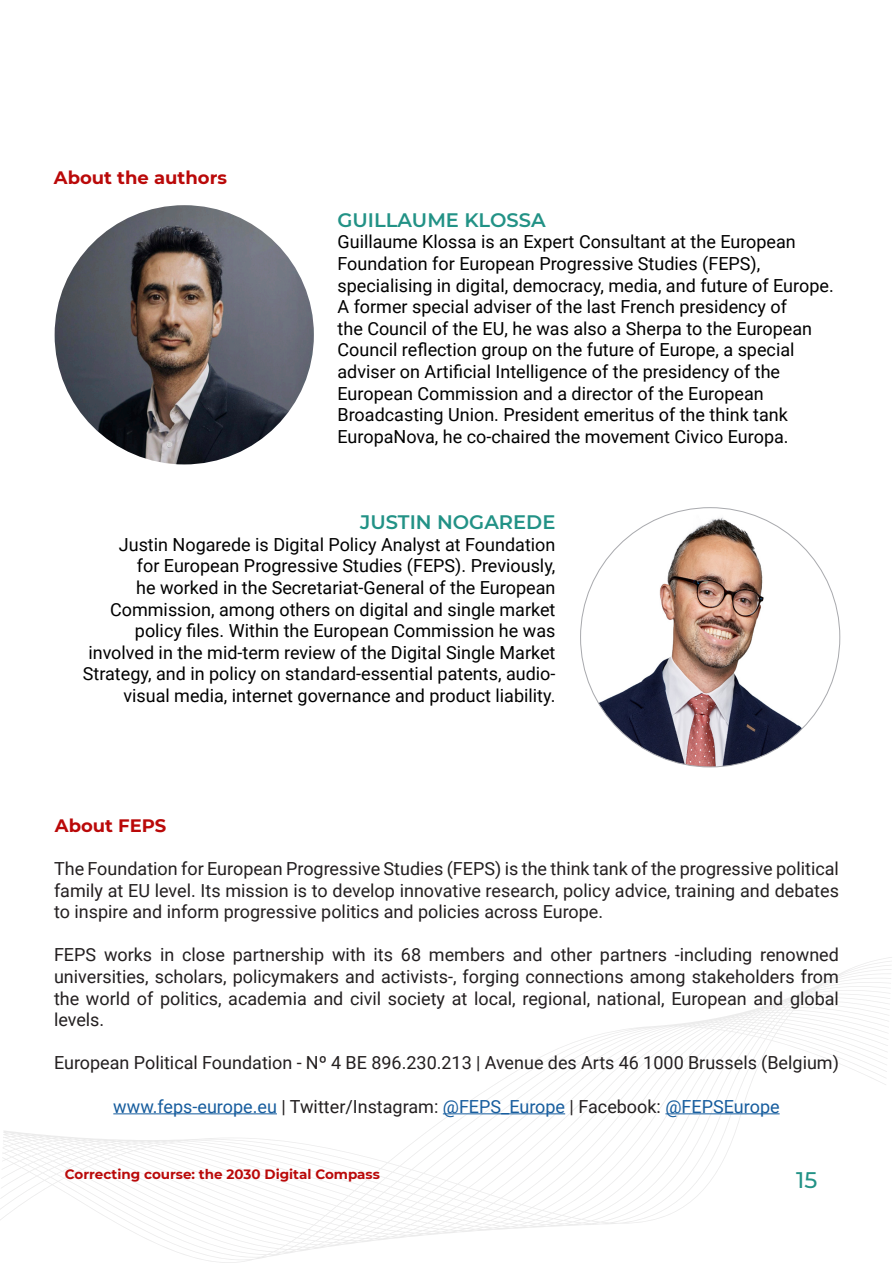
<style>
.page{position:relative;width:893px;height:1263px;background:#fff}
.page>*{position:absolute;margin:0;border:0;box-sizing:border-box;transform-origin:0 0}
.t1{font:500 22.5px "Montserrat";color:#229286}
.t2{font:600 19.5px "Montserrat";color:#229286}
.t3{font:18px/21.6px "Roboto";color:#000}
.t4{font:18px/21.6px "Roboto";color:#231f20;text-align:justify}
.t5{font:18px "Roboto";color:#175d9e}
.t6{font:700 18px "Montserrat";color:#ba0909}
.t7{font:700 13.5px "Montserrat";color:#ba0909}
.s1{color:#231f20}
</style>
<div class="page">
<svg style="left:595px;top:957px;width:297px;height:268px"></svg>
<svg style="left:0;top:1035px;width:595px;height:227px"></svg>
<img style="left:55px;top:205px;width:259px;height:259px;border-radius:130px">
<img style="left:580px;top:508px;width:260px;height:259px;border-radius:129px">
<hr style="left:113px;top:1113px;width:164px;height:1px;background:#175d9e">
<hr style="left:443px;top:1113px;width:122px;height:1px;background:#175d9e">
<hr style="left:665px;top:1113px;width:115px;height:1px;background:#175d9e">
<p class="t6" style="left:54px;top:164px;width:175px">About the authors</p>
<p class="t2" style="left:338px;top:206px;width:210px">GUILLAUME KLOSSA</p>
<p class="t3" style="left:338px;top:231px;width:498px">Guillaume Klossa is an Expert Consultant at the European Foundation for European Progressive Studies (FEPS), specialising in digital, democracy, media, and future of Europe.<br>A former special adviser of the last French presidency of<br>the Council of the EU, he was also a Sherpa to the European Council reflection group on the future of Europe, a special adviser on Artificial Intelligence of the presidency of the European Commission and a director of the European Broadcasting Union. President emeritus of the think tank EuropaNova, he co-chaired the movement Civico Europa.</p>
<p class="t2" style="left:360px;top:508px;width:197px">JUSTIN NOGAREDE</p>
<p class="t3" style="left:83px;top:533px;width:474px;text-align:right">Justin Nogarede is Digital Policy Analyst at Foundation<br>for European Progressive Studies (FEPS). Previously,<br>he worked in the Secretariat-General of the European Commission, among others on digital and single market policy files. Within the European Commission he was involved in the mid-term review of the Digital Single Market Strategy, and in policy on standard-essential patents, audio&shy;visual media, internet governance and product liability.</p>
<p class="t6" style="left:55px;top:812px;width:113px">About FEPS</p>
<p class="t4" style="left:54px;top:857px;width:786px">The Foundation for European Progressive Studies (FEPS) is the think tank of the progressive political family at EU level. Its mission is to develop innovative research, policy advice, training and debates to inspire and inform progressive politics and policies across Europe.</p>
<p class="t4" style="left:54px;top:943px;width:786px">FEPS works in close partnership with its 68 members and other partners -including renowned universities, scholars, policymakers and activists-, forging connections among stakeholders from the world of politics, academia and civil society at local, regional, national, European and global levels.</p>
<p class="t4" style="left:54px;top:1051px;width:786px">European Political Foundation - Nº 4 BE 896.230.213 | Avenue des Arts 46 1000 Brussels (Belgium)</p>
<p class="t5" style="left:113px;top:1093px;width:668px">www.feps-europe.eu <span class="s1">| Twitter/Instagram:</span> @FEPS_Europe <span class="s1">| Facebook:</span> @FEPSEurope</p>
<p class="t7" style="left:65px;top:1165px;width:316px">Correcting course: the 2030 Digital Compass</p>
<p class="t1" style="left:796px;top:1164px;width:23px">15</p>
</div>
